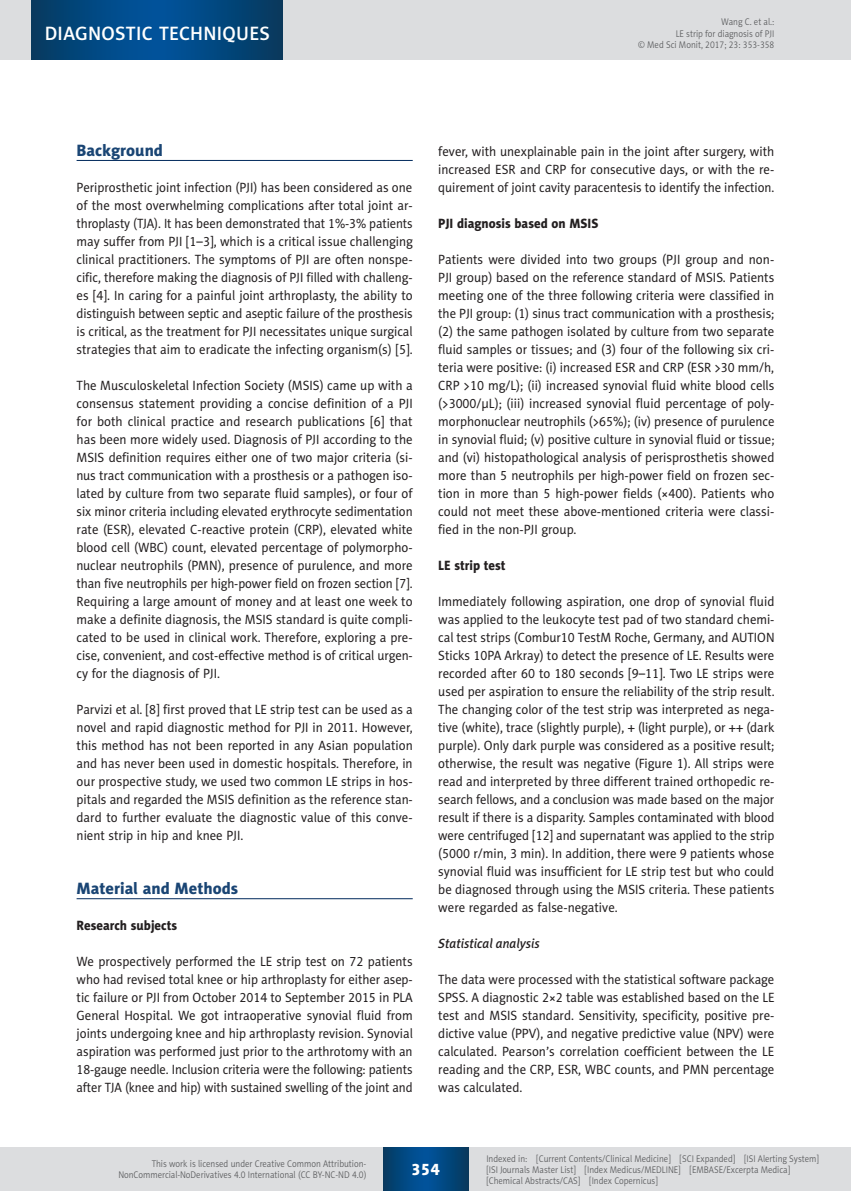
<style>
.page{position:relative;width:851px;height:1191px;background:#fff}
.page>*{position:absolute;margin:0;border:0;box-sizing:border-box;transform-origin:0 0}
.t1{font:19.5px "Naomi Sans EFN Medium";letter-spacing:.015em;color:#fff}
.MSM_Headline_1{font:16.5px "Naomi Sans EFN Heavy";color:#1a4574}
.t2{font:16.5px "Naomi Sans EFN Heavy";color:#fff}
.MSM_Body{font:13.5px/18px "Naomi Sans EFN";color:#231f20;text-align:justify;scale:.95 1}
.MSM_Body-2{font:13.5px/18px "Naomi Sans EFN";color:#231f20;text-align:justify;scale:.94 1}
.MSM_Headline_2{font:13.5px "Naomi Sans EFN Heavy";color:#231f20;scale:.95 1}
.MSM_Headline_3{font:italic 13.5px "Naomi Sans EFN Medium";color:#231f20;scale:.95 1}
.MSM_pagina_sygnatura{font:9.75px/11.2px "Naomi Sans EFN Light";color:#57585a;scale:.9 1}
.MSM_pagina_zywa{font:9.75px/11.2px "Naomi Sans EFN Light";color:#57585a;text-align:right;scale:.9 1}
</style>
<div class="page">
<hr style="left:77px;top:160px;width:335px;height:1px;background:#00295c">
<hr style="left:77px;top:898px;width:335px;height:1px;background:#00295c">
<div style="left:0;top:1148px;width:850px;height:43px;background:#dcdddf"></div>
<svg style="left:383px;top:1147px;width:85px;height:43px;background:#02477e"></svg>
<div style="left:0;top:0;width:850px;height:60px;background:#dcdddf"></div>
<hr style="left:850px;top:0;width:1px;height:60px;background:#dcdddf">
<svg style="left:32px;top:0;width:251px;height:60px;background:#02477e"></svg>
<h1 class="t1" style="left:45px;top:22px;width:227px">DIAGNOSTIC TECHNIQUES</h1>
<p class="MSM_pagina_zywa" style="left:675px;top:16px;width:111px">Wang C. et al.:<br>LE strip for diagnosis of PJI</p>
<p class="MSM_pagina_sygnatura" style="left:638px;top:39px;width:153px">© Med Sci Monit, 2017; 23: 353-358</p>
<p class="MSM_Headline_1" style="left:77px;top:140px;width:88px">Background</p>
<p class="MSM_Body" style="left:77px;top:178px;width:355px">Periprosthetic joint infection (PJI) has been considered as one of the most overwhelming complications after total joint ar&shy;throplasty (TJA). It has been demonstrated that 1%-3% patients may suffer from PJI [1–3], which is a critical issue challenging clinical practitioners. The symptoms of PJI are often nonspe&shy;cific, therefore making the diagnosis of PJI filled with challeng&shy;es [4]. In caring for a painful joint arthroplasty, the ability to distinguish between septic and aseptic failure of the prosthesis is critical, as the treatment for PJI necessitates unique surgical strategies that aim to eradicate the infecting organism(s) [5].</p>
<p class="MSM_Body" style="left:77px;top:376px;width:355px">The Musculoskeletal Infection Society (MSIS) came up with a consensus statement providing a concise definition of a PJI for both clinical practice and research publications [6] that has been more widely used. Diagnosis of PJI according to the MSIS definition requires either one of two major criteria (si&shy;nus tract communication with a prosthesis or a pathogen iso&shy;lated by culture from two separate fluid samples), or four of six minor criteria including elevated erythrocyte sedimentation rate (ESR), elevated C-reactive protein (CRP), elevated white blood cell (WBC) count, elevated percentage of polymorpho&shy;nuclear neutrophils (PMN), presence of purulence, and more than five neutrophils per high-power field on frozen section [7].<br>Requiring a large amount of money and at least one week to make a definite diagnosis, the MSIS standard is quite compli&shy;cated to be used in clinical work. Therefore, exploring a pre&shy;cise, convenient, and cost-effective method is of critical urgen&shy;cy for the diagnosis of PJI.</p>
<p class="MSM_Body" style="left:77px;top:700px;width:355px">Parvizi et al. [8] first proved that LE strip test can be used as a novel and rapid diagnostic method for PJI in 2011. However, this method has not been reported in any Asian population and has never been used in domestic hospitals. Therefore, in our prospective study, we used two common LE strips in hos&shy;pitals and regarded the MSIS definition as the reference stan&shy;dard to further evaluate the diagnostic value of this conve&shy;nient strip in hip and knee PJI.</p>
<p class="MSM_Headline_1" style="left:77px;top:878px;width:163px">Material and Methods</p>
<p class="MSM_Headline_2" style="left:77px;top:917px;width:107px">Research subjects</p>
<p class="MSM_Body" style="left:77px;top:952px;width:355px">We prospectively performed the LE strip test on 72 patients who had revised total knee or hip arthroplasty for either asep&shy;tic failure or PJI from October 2014 to September 2015 in PLA General Hospital. We got intraoperative synovial fluid from joints undergoing knee and hip arthroplasty revision. Synovial aspiration was performed just prior to the arthrotomy with an 18-gauge needle. Inclusion criteria were the following: patients after TJA (knee and hip) with sustained swelling of the joint and</p>
<p class="MSM_Body" style="left:438px;top:142px;width:355px">fever, with unexplainable pain in the joint after surgery, with increased ESR and CRP for consecutive days, or with the re&shy;quirement of joint cavity paracentesis to identify the infection.</p>
<p class="MSM_Headline_2" style="left:438px;top:215px;width:170px">PJI diagnosis based on MSIS</p>
<p class="MSM_Body" style="left:438px;top:250px;width:355px">Patients were divided into two groups (PJI group and non-PJI group) based on the reference standard of MSIS. Patients meeting one of the three following criteria were classified in the PJI group: (1) sinus tract communication with a prosthesis; (2) the same pathogen isolated by culture from two separate fluid samples or tissues; and (3) four of the following six cri&shy;teria were positive: (i) increased ESR and CRP (ESR &gt;30 mm/h, CRP &gt;10 mg/L); (ii) increased synovial fluid white blood cells (&gt;3000/μL); (iii) increased synovial fluid percentage of poly&shy;morphonuclear neutrophils (&gt;65%); (iv) presence of purulence in synovial fluid; (v) positive culture in synovial fluid or tissue; and (vi) histopathological analysis of perisprosthetis showed more than 5 neutrophils per high-power field on frozen sec&shy;tion in more than 5 high-power fields (×400). Patients who could not meet these above-mentioned criteria were classi&shy;fied in the non-PJI group.</p>
<p class="MSM_Headline_2" style="left:438px;top:557px;width:72px">LE strip test</p>
<p class="MSM_Body" style="left:438px;top:592px;width:355px">Immediately following aspiration, one drop of synovial fluid was applied to the leukocyte test pad of two standard chemi&shy;cal test strips (Combur10 TestM Roche, Germany, and AUTION Sticks 10PA Arkray) to detect the presence of LE. Results were recorded after 60 to 180 seconds [9–11]. Two LE strips were used per aspiration to ensure the reliability of the strip result.<br>The changing color of the test strip was interpreted as nega&shy;tive (white), trace (slightly purple), + (light purple), or ++ (dark purple). Only dark purple was considered as a positive result; otherwise, the result was negative (Figure 1). All strips were read and interpreted by three different trained orthopedic re&shy;search fellows, and a conclusion was made based on the major result if there is a disparity. Samples contaminated with blood were centrifuged [12] and supernatant was applied to the strip (5000 r/min, 3 min). In addition, there were 9 patients whose synovial fluid was insufficient for LE strip test but who could be diagnosed through using the MSIS criteria. These patients were regarded as false-negative.</p>
<p class="MSM_Headline_3" style="left:438px;top:936px;width:108px">Statistical analysis</p>
<p class="MSM_Body-2" style="left:438px;top:970px;width:359px">The data were processed with the statistical software package SPSS. A diagnostic 2×2 table was established based on the LE test and MSIS standard. Sensitivity, specificity, positive pre&shy;dictive value (PPV), and negative predictive value (NPV) were calculated. Pearson’s correlation coefficient between the LE reading and the CRP, ESR, WBC counts, and PMN percentage was calculated.</p>
<p class="MSM_pagina_sygnatura" style="left:118px;top:1158px;width:277px;text-align:right">This work is licensed under Creative Common Attribution-<br>NonCommercial-NoDerivatives 4.0 International (CC BY-NC-ND 4.0)</p>
<p class="t2" style="left:411px;top:1159px;width:30px">354</p>
<p class="MSM_pagina_sygnatura" style="left:486px;top:1152px;width:371px">Indexed in: [Current Contents/Clinical Medicine] [SCI Expanded] [ISI Alerting System] [ISI Journals Master List] [Index Medicus/MEDLINE] [EMBASE/Excerpta Medica] [Chemical Abstracts/CAS] [Index Copernicus]</p>
</div>
